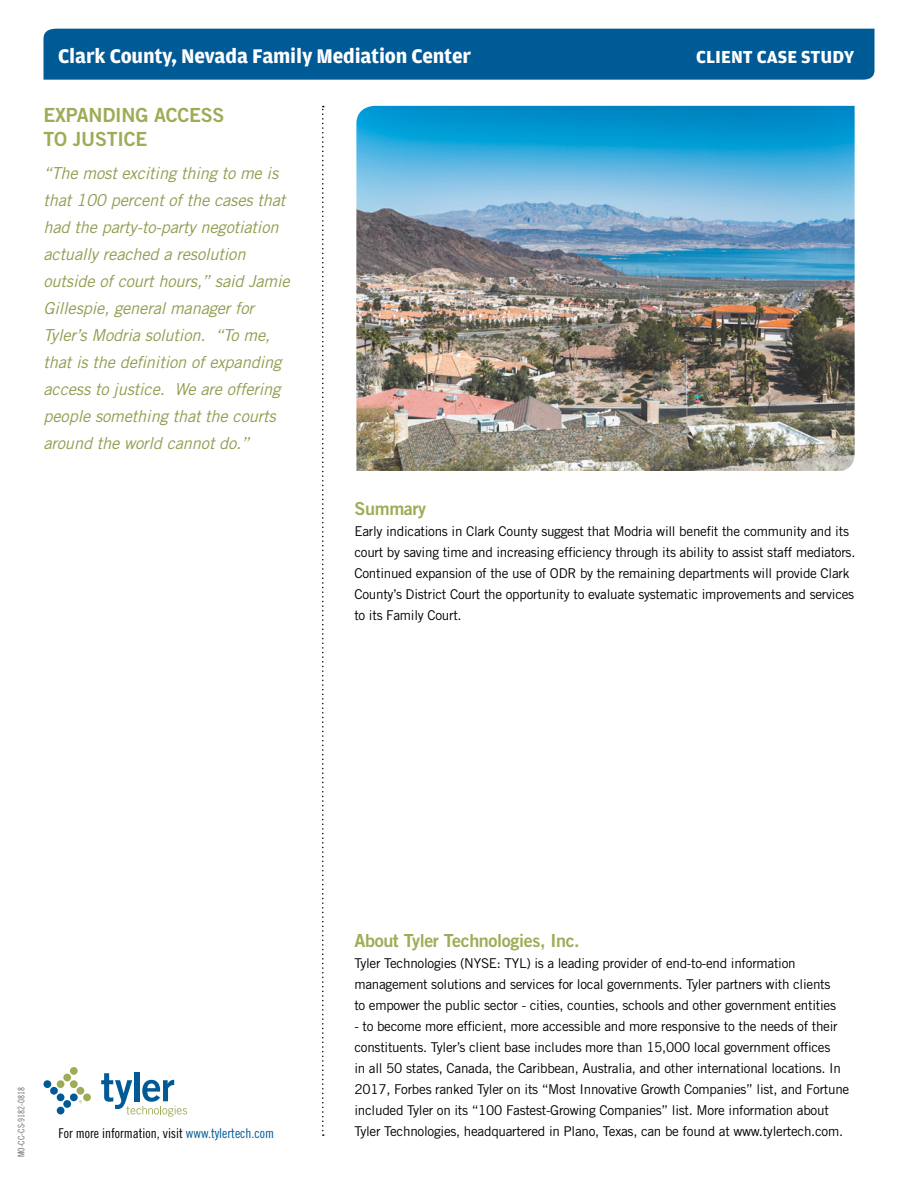
<style>
.page{position:relative;width:918px;height:1188px;background:#fff}
.page>*{position:absolute;margin:0;border:0;box-sizing:border-box;transform-origin:0 0}
.t1{font:700 21px "Amplitude";letter-spacing:-.01em;color:#fff}
.t2{font:19.5px/24px "Trade Gothic Bold Two";letter-spacing:-.01em;color:#a0ab57}
.t3{font:700 18.45px "Amplitude";color:#fff}
.t4{font:18px "Trade Gothic Bold Two";letter-spacing:-.02em;color:#a0ab57}
.t5{font:italic 16.5px/27px "Trade Gothic";letter-spacing:-.01em;color:#949b50}
.t6{font:13.5px/21px "Trade Gothic";letter-spacing:-.02em;color:#000}
.t7{font:13.5px "Trade Gothic Cond Eighteen";color:#000}
.t8{font:9px "Trade Gothic Cond Eighteen";letter-spacing:-.01em;color:#6d6e71}
.s1{color:#005a96}
</style>
<div class="page">
<div style="left:44px;top:29px;width:830px;height:51px;background:#005a96"></div>
<svg style="left:322px;top:106px;width:2px;height:1030px"></svg>
<div style="left:134px;top:1072px;width:5px;height:29px;background:#005a96"></div>
<div style="left:43px;top:1080px;width:8px;height:8px;background:#005a96;border-radius:50%"></div>
<div style="left:50px;top:1087px;width:8px;height:8px;background:#005a96;border-radius:50%"></div>
<div style="left:57px;top:1093px;width:7px;height:8px;background:#005a96;border-radius:50%"></div>
<div style="left:57px;top:1107px;width:7px;height:7px;background:#005a96;border-radius:50%"></div>
<div style="left:63px;top:1100px;width:8px;height:8px;background:#005a96;border-radius:50%"></div>
<div style="left:70px;top:1093px;width:8px;height:8px;background:#005a96;border-radius:50%"></div>
<div style="left:57px;top:1080px;width:7px;height:8px;background:#a0ab57;border-radius:50%"></div>
<div style="left:63px;top:1074px;width:8px;height:7px;background:#a0ab57;border-radius:50%"></div>
<div style="left:70px;top:1080px;width:8px;height:8px;background:#a0ab57;border-radius:50%"></div>
<div style="left:77px;top:1087px;width:7px;height:8px;background:#a0ab57;border-radius:50%"></div>
<div style="left:83px;top:1093px;width:8px;height:8px;background:#a0ab57;border-radius:50%"></div>
<div style="left:70px;top:1067px;width:8px;height:8px;background:#a0ab57;border-radius:50%"></div>
<svg style="left:101px;top:1073px;width:86px;height:44px"></svg>
<img style="left:356px;top:106px;width:499px;height:365px">
<h1 class="t1" style="left:58px;top:44px;width:414px">Clark County, Nevada Family Mediation Center</h1>
<h2 class="t2" style="left:44px;top:102px;width:183px">EXPANDING ACCESS<br>TO JUSTICE</h2>
<p class="t5" style="left:44px;top:160px;width:248px">“The most exciting thing to me is that 100 percent of the cases that had the party-to-party negotiation actually reached a resolution outside of court hours,” said Jamie Gillespie, general manager for Tyler’s Modria solution. “To me, that is the definition of expanding access to justice. We are offering people something that the courts around the world cannot do.”</p>
<h3 class="t3" style="left:696px;top:46px;width:159px">CLIENT CASE STUDY</h3>
<h3 class="t4" style="left:354px;top:497px;width:73px">Summary</h3>
<p class="t6" style="left:354px;top:520px;width:503px">Early indications in Clark County suggest that Modria will benefit the community and its court by saving time and increasing efficiency through its ability to assist staff mediators.<br>Continued expansion of the use of ODR by the remaining departments will provide Clark County’s District Court the opportunity to evaluate systematic improvements and services to its Family Court.</p>
<p class="t8" style="left:16px;top:1157px;width:71px;rotate:-90deg">MO-CC-CS-9182-0818</p>
<p class="t7" style="left:59px;top:1125px;width:217px">For more information, visit <span class="s1">www.tylertech.com</span></p>
<h3 class="t4" style="left:354px;top:929px;width:227px">About Tyler Technologies, Inc.</h3>
<p class="t6" style="left:354px;top:952px;width:483px">Tyler Technologies (NYSE: TYL) is a leading provider of end-to-end information management solutions and services for local governments. Tyler partners with clients to empower the public sector - cities, counties, schools and other government entities</p>
<p class="t6" style="left:354px;top:1015px;width:496px">- to become more efficient, more accessible and more responsive to the needs of their constituents. Tyler’s client base includes more than 15,000 local government offices<br>in all 50 states, Canada, the Caribbean, Australia, and other international locations. In 2017, Forbes ranked Tyler on its “Most Innovative Growth Companies” list, and Fortune included Tyler on its “100 Fastest-Growing Companies” list. More information about Tyler Technologies, headquartered in Plano, Texas, can be found at www.tylertech.com.</p>
</div>
